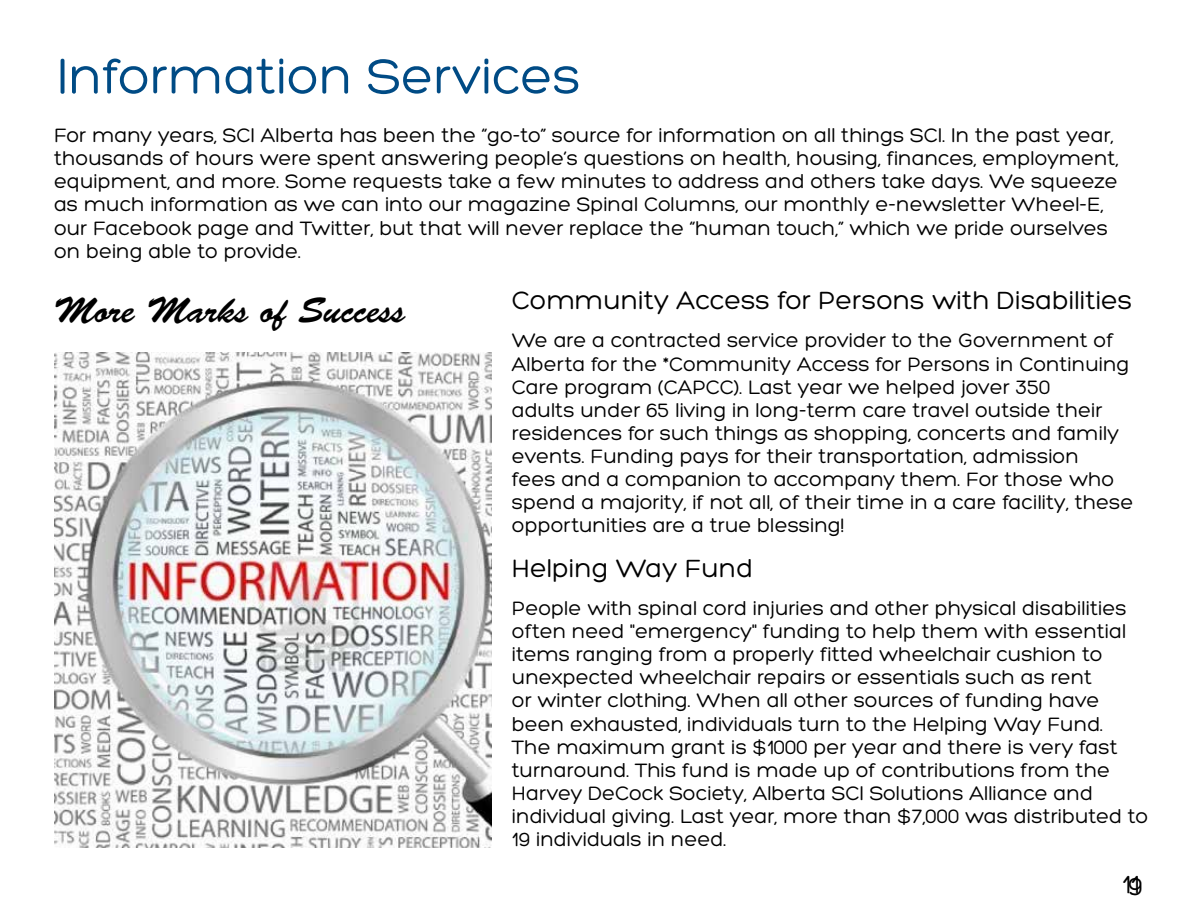
<style>
.page{position:relative;width:1188px;height:918px;background:#fff}
.page>*{position:absolute;margin:0;border:0;box-sizing:border-box;transform-origin:0 0}
.t1{font:52.5px "Hero";color:#004b85}
.t2{font:36px "Brush Script Std";color:#000}
.t3{font:27px "Hero";color:#000}
.t4{font:21px/23.1px "Hero";color:#000}
</style>
<div class="page">
<img style="left:54px;top:352px;width:437px;height:495px">
<h1 class="t1" style="left:57px;top:50px;width:525px">Information Services</h1>
<p class="t4" style="left:54px;top:124px;width:1066px">For many years, SCI Alberta has been the “go-to” source for information on all things SCI. In the past year, thousands of hours were spent answering people’s questions on health, housing, finances, employment, equipment, and more. Some requests take a few minutes to address and others take days. We squeeze as much information as we can into our magazine Spinal Columns, our monthly e-newsletter Wheel-E, our Facebook page and Twitter, but that will never replace the “human touch,” which we pride ourselves on being able to provide.</p>
<h2 class="t2" style="left:54px;top:290px;width:353px">More Marks of Success</h2>
<p class="t3" style="left:512px;top:287px;width:622px">Community Access for Persons with Disabilities</p>
<p class="t4" style="left:512px;top:329px;width:623px">We are a contracted service provider to the Government of Alberta for the *Community Access for Persons in Continuing Care program (CAPCC). Last year we helped jover 350<br>adults under 65 living in long-term care travel outside their residences for such things as shopping, concerts and family events. Funding pays for their transportation, admission<br>fees and a companion to accompany them. For those who spend a majority, if not all, of their time in a care facility, these opportunities are a true blessing!</p>
<p class="t3" style="left:512px;top:554px;width:243px">Helping Way Fund</p>
<p class="t4" style="left:512px;top:597px;width:638px">People with spinal cord injuries and other physical disabilities often need "emergency" funding to help them with essential items ranging from a properly fitted wheelchair cushion to unexpected wheelchair repairs or essentials such as rent<br>or winter clothing. When all other sources of funding have been exhausted, individuals turn to the Helping Way Fund.<br>The maximum grant is $1000 per year and there is very fast turnaround. This fund is made up of contributions from the Harvey DeCock Society, Alberta SCI Solutions Alliance and individual giving. Last year, more than $7,000 was distributed to 19 individuals in need.</p>
<p class="t3" style="left:1122px;top:870px;width:19px">11</p>
<p class="t3" style="left:1128px;top:873px;width:17px">9</p>
</div>
